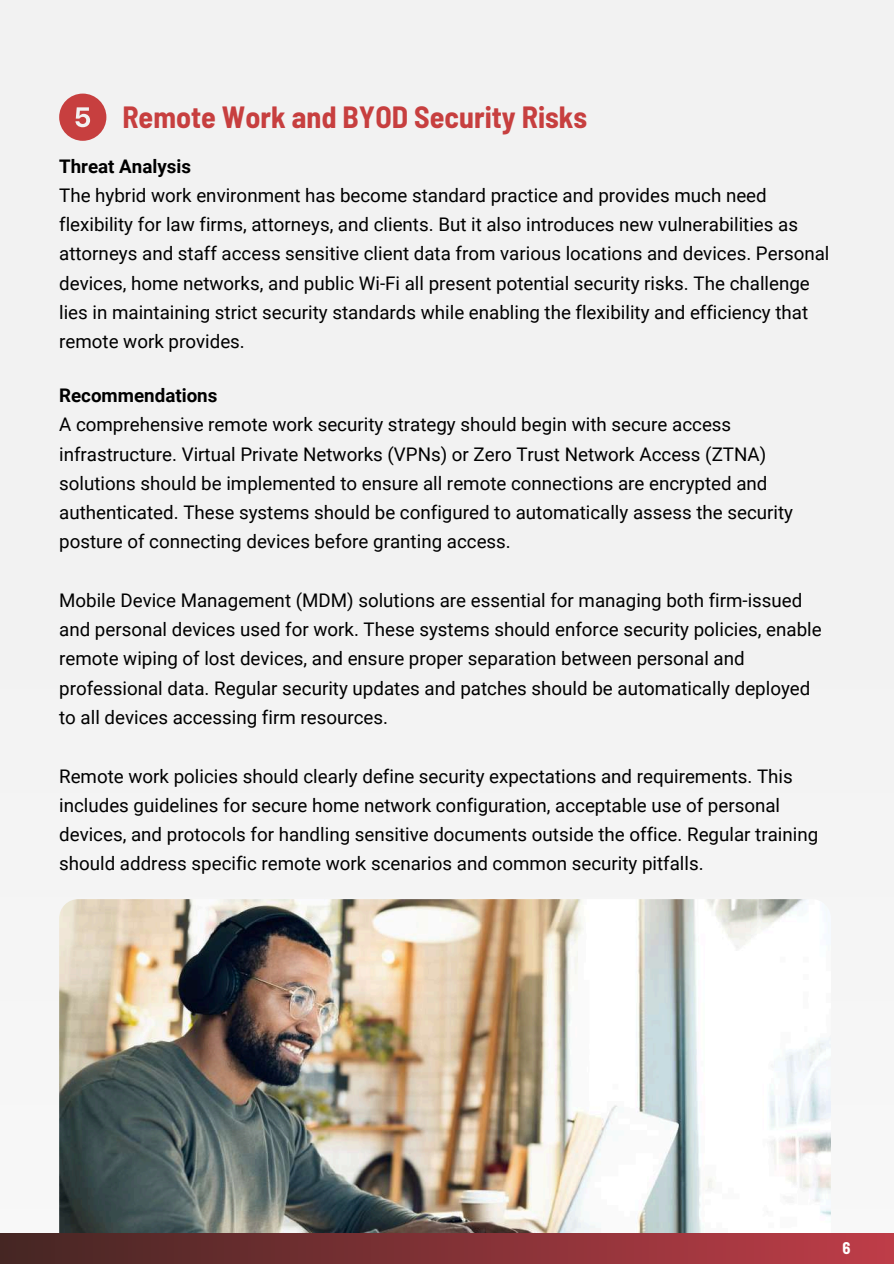
<style>
.page{position:relative;width:894px;height:1264px;background:#fff}
.page>*{position:absolute;margin:0;border:0;box-sizing:border-box;transform-origin:0 0}
.t1{font:700 semi-condensed 30px "Barlow";color:#c73f3f}
.t2{font:18.75px/29.2px "Roboto";color:#000}
.t3{font:700 18.75px "Roboto";color:#000}
.t4{font:700 semi-condensed 16.5px "Barlow";color:#fff}
</style>
<div class="page">
<div style="left:0;top:0;width:893px;height:1263px;background:#f2f2f2"></div>
<img style="left:59px;top:899px;width:771px;height:334px">
<div style="left:0;top:1233px;width:893px;height:30px;background:linear-gradient(to right,#452623,#bf3d48)"></div>
<svg style="left:59px;top:94px;width:47px;height:47px"></svg>
<h1 class="t1" style="left:122px;top:98px;width:466px">Remote Work and BYOD Security Risks</h1>
<p class="t3" style="left:59px;top:155px;width:133px">Threat Analysis</p>
<p class="t2" style="left:59px;top:181px;width:771px">The hybrid work environment has become standard practice and provides much need flexibility for law firms, attorneys, and clients. But it also introduces new vulnerabilities as attorneys and staff access sensitive client data from various locations and devices. Personal devices, home networks, and public Wi-Fi all present potential security risks. The challenge lies in maintaining strict security standards while enabling the flexibility and efficiency that remote work provides.</p>
<p class="t3" style="left:59px;top:385px;width:160px">Recommendations</p>
<p class="t2" style="left:59px;top:410px;width:735px">A comprehensive remote work security strategy should begin with secure access infrastructure. Virtual Private Networks (VPNs) or Zero Trust Network Access (ZTNA) solutions should be implemented to ensure all remote connections are encrypted and authenticated. These systems should be configured to automatically assess the security posture of connecting devices before granting access.</p>
<p class="t2" style="left:59px;top:586px;width:763px">Mobile Device Management (MDM) solutions are essential for managing both firm-issued and personal devices used for work. These systems should enforce security policies, enable remote wiping of lost devices, and ensure proper separation between personal and professional data. Regular security updates and patches should be automatically deployed to all devices accessing firm resources.</p>
<p class="t2" style="left:59px;top:761px;width:760px">Remote work policies should clearly define security expectations and requirements. This includes guidelines for secure home network configuration, acceptable use of personal devices, and protocols for handling sensitive documents outside the office. Regular training should address specific remote work scenarios and common security pitfalls.</p>
<p class="t4" style="left:842px;top:1237px;width:10px">6</p>
</div>
